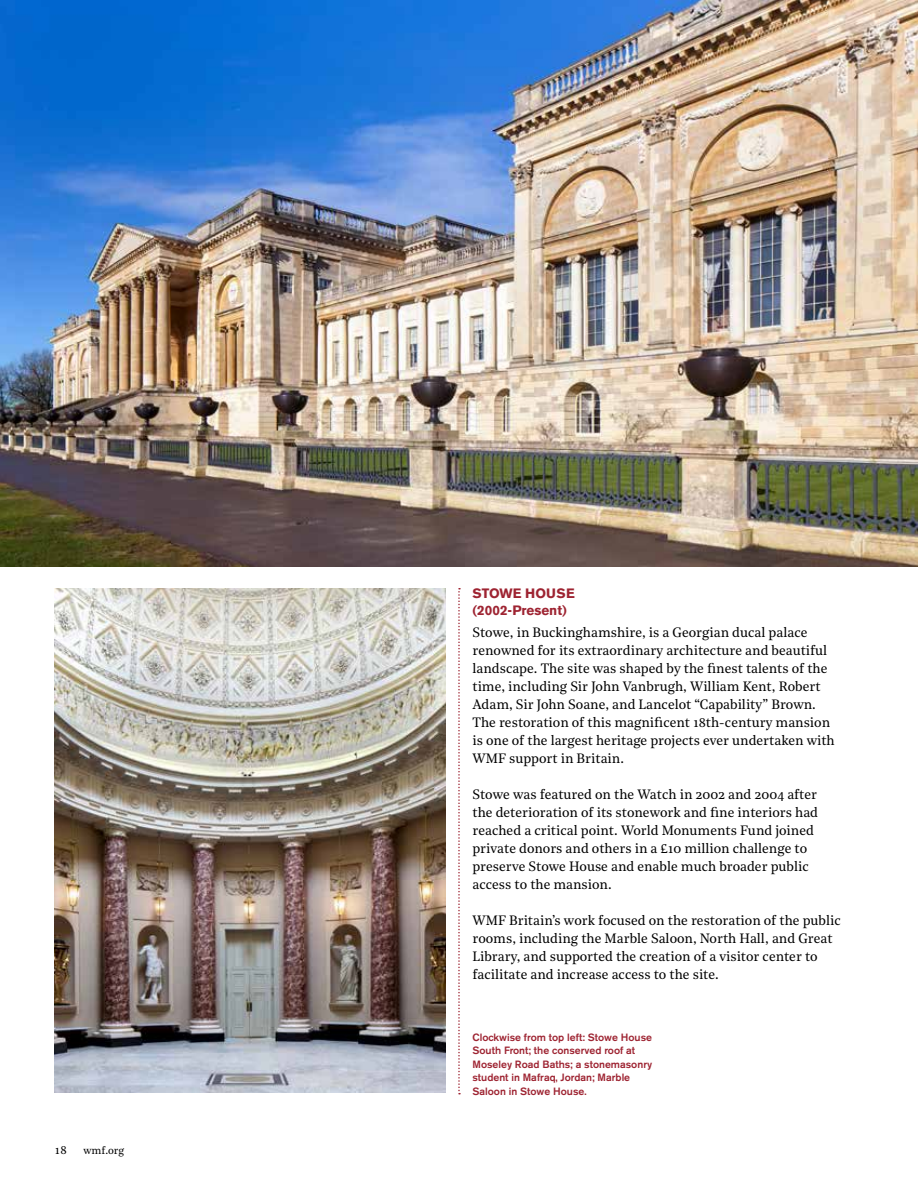
<style>
.page{position:relative;width:918px;height:1188px;background:#fff}
.page>*{position:absolute;margin:0;border:0;box-sizing:border-box;transform-origin:0 0}
.t1{font:13.5px/18px "Noe Text";color:#000}
.t2{font:700 13.5px/16.5px "Akzidenz Grotesk BE";color:#9e2432}
.t3{font:12px "Noe Text";color:#000}
.t4{font:500 10.5px/13.5px "Akzidenz Grotesk BE";color:#9e2432}
.t5{font:10.5px "Noe Text";color:#000}
</style>
<div class="page">
<img style="left:0;top:0;width:918px;height:567px">
<img style="left:55px;top:588px;width:391px;height:505px">
<svg style="left:458px;top:588px;width:2px;height:506px"></svg>
<p class="t3" style="left:55px;top:1141px;width:14px">18</p>
<p class="t5" style="left:84px;top:1142px;width:42px">wmf.org</p>
<p class="t2" style="left:472px;top:585px;width:104px">STOWE HOUSE (2002-Present)</p>
<p class="t1" style="left:472px;top:622px;width:364px">Stowe, in Buckinghamshire, is a Georgian ducal palace renowned for its extraordinary architecture and beautiful landscape. The site was shaped by the finest talents of the time, including Sir John Vanbrugh, William Kent, Robert Adam, Sir John Soane, and Lancelot “Capability” Brown.<br>The restoration of this magnificent 18th-century mansion is one of the largest heritage projects ever undertaken with WMF support in Britain.</p>
<p class="t1" style="left:472px;top:784px;width:347px">Stowe was featured on the Watch in 2002 and 2004 after the deterioration of its stonework and fine interiors had reached a critical point. World Monuments Fund joined private donors and others in a £10 million challenge to preserve Stowe House and enable much broader public access to the mansion.</p>
<p class="t1" style="left:472px;top:910px;width:370px">WMF Britain’s work focused on the restoration of the public rooms, including the Marble Saloon, North Hall, and Great Library, and supported the creation of a visitor center to facilitate and increase access to the site.</p>
<p class="t4" style="left:472px;top:1030px;width:181px">Clockwise from top left: Stowe House<br>South Front; the conserved roof at<br>Moseley Road Baths; a stonemasonry student in Mafraq, Jordan; Marble<br>Saloon in Stowe House.</p>
</div>
